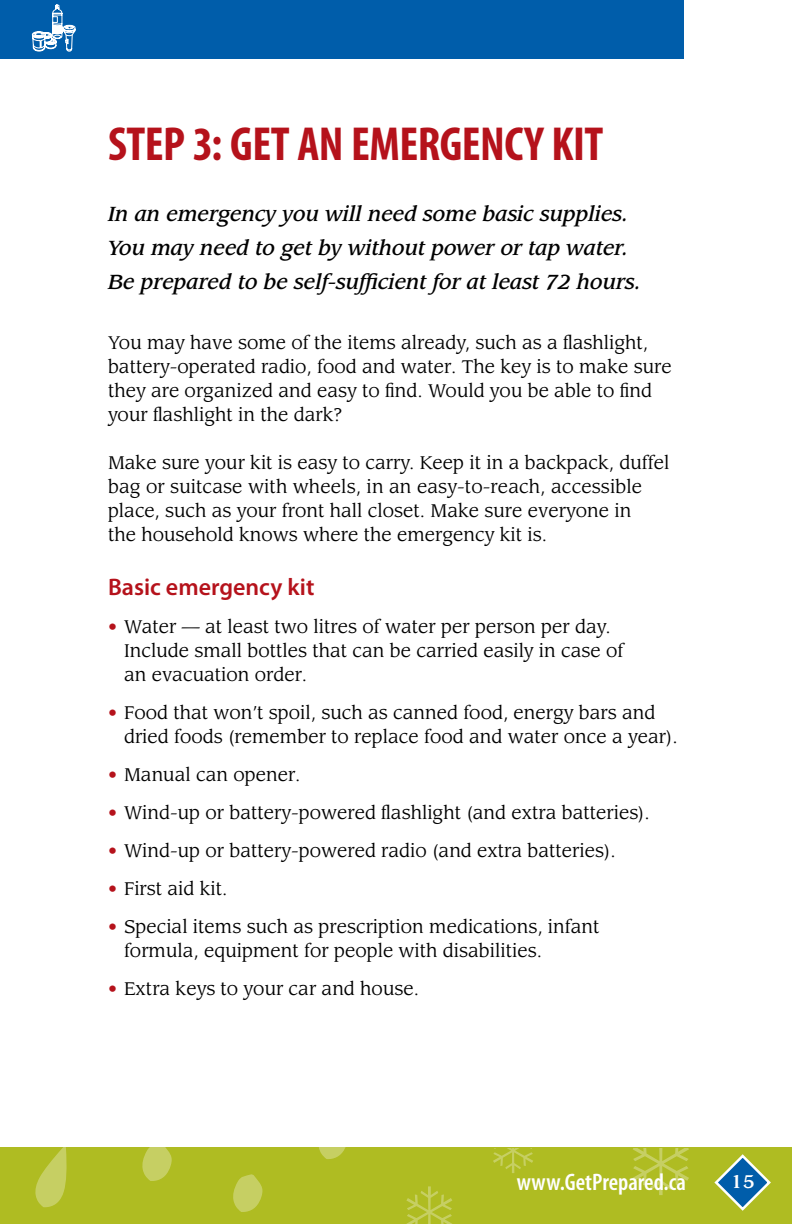
<style>
.page{position:relative;width:792px;height:1224px;background:#fff}
.page>*{position:absolute;margin:0;border:0;box-sizing:border-box;transform-origin:0 0}
.t1{font:700 condensed 48px "Myriad Pro";color:#b5121b}
.t2{font:600 condensed 24px "Myriad Pro";color:#fff}
.t3{font:600 24px "Myriad Pro";color:#b5121b}
.t4{font:italic 500 20px/34px "Leawood";color:#000}
.t5{font:18px/24px "Leawood";color:#000}
.t6{font:500 18px "Leawood Std";color:#fff}
.s1{font-weight:700;color:#b5121b}
</style>
<div class="page">
<div style="left:0;top:1148px;width:792px;height:76px;background:#afbc22"></div>
<svg style="left:406px;top:1186px;width:46px;height:38px"></svg>
<svg style="left:493px;top:1148px;width:40px;height:25px"></svg>
<svg style="left:633px;top:1148px;width:56px;height:47px"></svg>
<svg style="left:319px;top:1148px;width:26px;height:11px"></svg>
<svg style="left:233px;top:1174px;width:30px;height:38px"></svg>
<svg style="left:35px;top:1148px;width:137px;height:60px"></svg>
<svg style="left:714px;top:1154px;width:57px;height:57px"></svg>
<div style="left:0;top:0;width:684px;height:59px;background:#005daa"></div>
<svg style="left:32px;top:5px;width:43px;height:47px"></svg>
<h1 class="t1" style="left:108px;top:114px;width:461px">STEP 3: GET AN EMERGENCY KIT</h1>
<p class="t4" style="left:108px;top:197px;width:535px">In an emergency you will need some basic supplies.<br>You may need to get by without power or tap water.<br>Be prepared to be self-sufficient for at least 72 hours.</p>
<p class="t5" style="left:108px;top:331px;width:565px">You may have some of the items already, such as a flashlight, battery-operated radio, food and water. The key is to make sure they are organized and easy to find. Would you be able to find your flashlight in the dark?</p>
<p class="t5" style="left:108px;top:451px;width:563px">Make sure your kit is easy to carry. Keep it in a backpack, duffel bag or suitcase with wheels, in an easy-to-reach, accessible place, such as your front hall closet. Make sure everyone in<br>the household knows where the emergency kit is.</p>
<h2 class="t3" style="left:108px;top:572px;width:208px">Basic emergency kit</h2>
<p class="t5" style="left:124px;top:615px;width:501px;text-indent:-16px"><span class="s1">•</span> Water — at least two litres of water per person per day.<br>Include small bottles that can be carried easily in case of an evacuation order.</p>
<p class="t5" style="left:124px;top:701px;width:555px;text-indent:-16px"><span class="s1">•</span> Food that won’t spoil, such as canned food, energy bars and dried foods (remember to replace food and water once a year).</p>
<p class="t5" style="left:108px;top:763px;width:194px"><span class="s1">•</span> Manual can opener.</p>
<p class="t5" style="left:108px;top:801px;width:543px"><span class="s1">•</span> Wind-up or battery-powered flashlight (and extra batteries).</p>
<p class="t5" style="left:108px;top:839px;width:509px"><span class="s1">•</span> Wind-up or battery-powered radio (and extra batteries).</p>
<p class="t5" style="left:108px;top:877px;width:121px"><span class="s1">•</span> First aid kit.</p>
<p class="t5" style="left:124px;top:915px;width:477px;text-indent:-16px"><span class="s1">•</span> Special items such as prescription medications, infant formula, equipment for people with disabilities.</p>
<p class="t5" style="left:108px;top:977px;width:313px"><span class="s1">•</span> Extra keys to your car and house.</p>
<h2 class="t2" style="left:517px;top:1167px;width:171px">www.GetPrepared.ca</h2>
<p class="t6" style="left:731px;top:1170px;width:26px">15</p>
</div>
